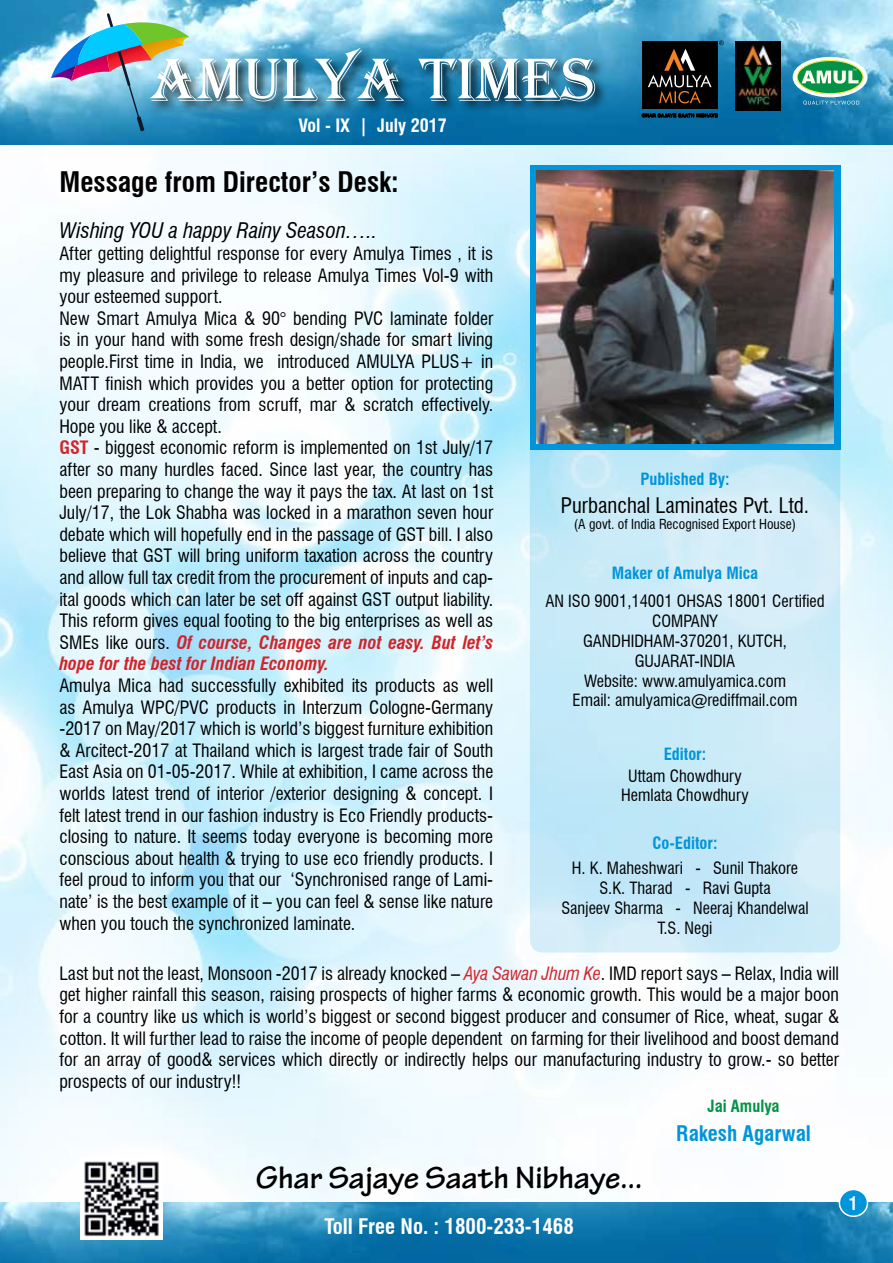
<style>
.page{position:relative;width:893px;height:1263px;background:#fff}
.page>*{position:absolute;margin:0;border:0;box-sizing:border-box;transform-origin:0 0}
.t1{font:63px "Algerian";color:#fff}
.t2{font:700 33px "Tekton Pro";color:#000}
.t3{font:700 condensed 27.75px "Swiss 721 BT";color:#000}
.t4{font:italic condensed 21px "Swiss 721 BT";color:#000}
.t5{font:condensed 21px "Swiss 721 BT";color:#000}
.t6{font:700 condensed 21px "Swiss 721 BT";color:#fff}
.t7{font:700 condensed 21px "Swiss 721 BT";color:#0095da}
.t8{font:condensed 18px/21.6px "Swiss 721 BT";color:#000;text-align:justify}
.t9{font:700 condensed 18px "Swiss 721 BT";color:#fff}
.t10{font:condensed 16.5px/19.8px "Swiss 721 BT";color:#000;text-align:center}
.t11{font:700 condensed 16.5px "Swiss 721 BT";color:#0095da}
.t12{font:700 condensed 16.5px "Swiss 721 BT";color:#039246}
.t13{font:condensed 13.5px "Swiss 721 BT";color:#000}
.s1{font-weight:700;color:#d2232a}
.s2{font-weight:700;font-style:italic;color:#d2232a}
.s3{font-style:italic;color:#d2232a}
</style>
<div class="page">
<img style="left:0;top:145px;width:893px;height:1118px">
<img style="left:1px;top:0;width:892px;height:145px">
<hr style="left:0;top:0;width:1px;height:145px;background:#0095da">
<div style="left:149px;top:47px;width:460px;height:68px;background:#000;opacity:.75"></div>
<img style="left:736px;top:41px;width:45px;height:69px">
<svg style="left:793px;top:57px;width:74px;height:40px"></svg>
<div style="left:793px;top:57px;width:74px;height:40px;border:1px solid #fff;border-radius:50%"></div>
<svg style="left:797px;top:60px;width:66px;height:34px"></svg>
<div style="left:797px;top:60px;width:67px;height:34px;border:1px solid #f8ee4d;border-radius:50%"></div>
<svg style="left:803px;top:101px;width:56px;height:4px"></svg>
<svg style="left:802px;top:69px;width:56px;height:15px"></svg>
<div style="left:642px;top:42px;width:76px;height:67px;background:#000"></div>
<svg style="left:648px;top:49px;width:64px;height:55px"></svg>
<svg style="left:642px;top:114px;width:76px;height:3px"></svg>
<svg style="left:719px;top:41px;width:5px;height:4px"></svg>
<img style="left:51px;top:13px;width:138px;height:118px">
<img style="left:0;top:1203px;width:893px;height:59px">
<div style="left:530px;top:165px;width:310px;height:284px;background:#0095da"></div>
<svg style="left:530px;top:449px;width:310px;height:503px;background:#c8e9f7"></svg>
<img style="left:536px;top:171px;width:298px;height:272px">
<img style="left:81px;top:1158px;width:82px;height:82px">
<div style="left:839px;top:1189px;width:28px;height:27px;background:#0095da;border-radius:50%"></div>
<div style="left:839px;top:1189px;width:29px;height:28px;border:2px solid #fff;border-radius:50%"></div>
<h1 class="t1" style="left:149px;top:45px;width:448px">AMULYA TIMES</h1>
<p class="t9" style="left:299px;top:114px;width:150px">Vol - IX | July 2017</p>
<h3 class="t3" style="left:59px;top:165px;width:341px">Message from Director’s Desk:</h3>
<p class="t4" style="left:59px;top:218px;width:320px">Wishing YOU a happy Rainy Season…..</p>
<p class="t8" style="left:59px;top:243px;width:435px;text-align:left">After getting delightful response for every Amulya Times , it is my pleasure and privilege to release Amulya Times Vol-9 with your esteemed support.<br>New Smart Amulya Mica &amp; 90° bending PVC laminate folder is in your hand with some fresh design/shade for smart living people.First time in India, we introduced AMULYA PLUS+ in MATT finish which provides you a better option for protecting your dream creations from scruff, mar &amp; scratch effectively.<br>Hope you like &amp; accept.<br><span class="s1">GST</span> - biggest economic reform is implemented on 1st July/17 after so many hurdles faced. Since last year, the country has been preparing to change the way it pays the tax. At last on 1st July/17, the Lok Shabha was locked in a marathon seven hour debate which will hopefully end in the passage of GST bill. I also believe that GST will bring uniform taxation across the country and allow full tax credit from the procurement of inputs and cap&shy;ital goods which can later be set off against GST output liability.<br>This reform gives equal footing to the big enterprises as well as SMEs like ours. <span class="s2">Of course, Changes are not easy. But let’s hope for the best for Indian Economy.</span></p>
<p class="t8" style="left:59px;top:675px;width:435px">Amulya Mica had successfully exhibited its products as well as Amulya WPC/PVC products in Interzum Cologne-Germany -2017 on May/2017 which is world’s biggest furniture exhibition &amp; Arcitect-2017 at Thailand which is largest trade fair of South East Asia on 01-05-2017. While at exhibition, I came across the worlds latest trend of interior /exterior designing &amp; concept. I felt latest trend in our fashion industry is Eco Friendly products&shy;closing to nature. It seems today everyone is becoming more conscious about health &amp; trying to use eco friendly products. I feel proud to inform you that our ‘Synchronised range of Lami&shy;nate’ is the best example of it – you can feel &amp; sense like nature when you touch the synchronized laminate.</p>
<p class="t8" style="left:59px;top:962px;width:781px">Last but not the least, Monsoon -2017 is already knocked – <span class="s3">Aya Sawan Jhum Ke</span>. IMD report says – Relax, India will get higher rainfall this season, raising prospects of higher farms &amp; economic growth. This would be a major boon for a country like us which is world’s biggest or second biggest producer and consumer of Rice, wheat, sugar &amp; cotton. It will further lead to raise the income of people dependent on farming for their livelihood and boost demand for an array of good&amp; services which directly or indirectly helps our manufacturing industry to grow.- so better prospects of our industry!!</p>
<p class="t11" style="left:640px;top:469px;width:91px">Published By:</p>
<p class="t5" style="left:561px;top:493px;width:250px">Purbanchal Laminates Pvt. Ltd.</p>
<p class="t13" style="left:574px;top:516px;width:224px">(A govt. of India Recognised Export House)</p>
<p class="t11" style="left:612px;top:563px;width:148px">Maker of Amulya Mica</p>
<p class="t10" style="left:545px;top:591px;width:281px">AN ISO 9001,14001 OHSAS 18001 Certified<br>COMPANY<br>GANDHIDHAM-370201, KUTCH,<br>GUJARAT-INDIA<br>Website: www.amulyamica.com<br>Email: amulyamica@rediffmail.com</p>
<p class="t11" style="left:664px;top:744px;width:44px">Editor:</p>
<p class="t10" style="left:621px;top:766px;width:129px">Uttam Chowdhury<br>Hemlata Chowdhury</p>
<p class="t11" style="left:653px;top:833px;width:66px">Co-Editor:</p>
<p class="t10" style="left:561px;top:858px;width:249px">H. K. Maheshwari - Sunil Thakore<br>S.K. Tharad - Ravi Gupta<br>Sanjeev Sharma - Neeraj Khandelwal<br>T.S. Negi</p>
<p class="t12" style="left:707px;top:1096px;width:74px">Jai Amulya</p>
<h2 class="t2" style="left:256px;top:1158px;width:388px">Ghar Sajaye Saath Nibhaye...</h2>
<p class="t6" style="left:324px;top:1214px;width:251px">Toll Free No. : 1800-233-1468</p>
<p class="t7" style="left:676px;top:1121px;width:136px">Rakesh Agarwal</p>
<p class="t9" style="left:849px;top:1192px;width:10px">1</p>
</div>
